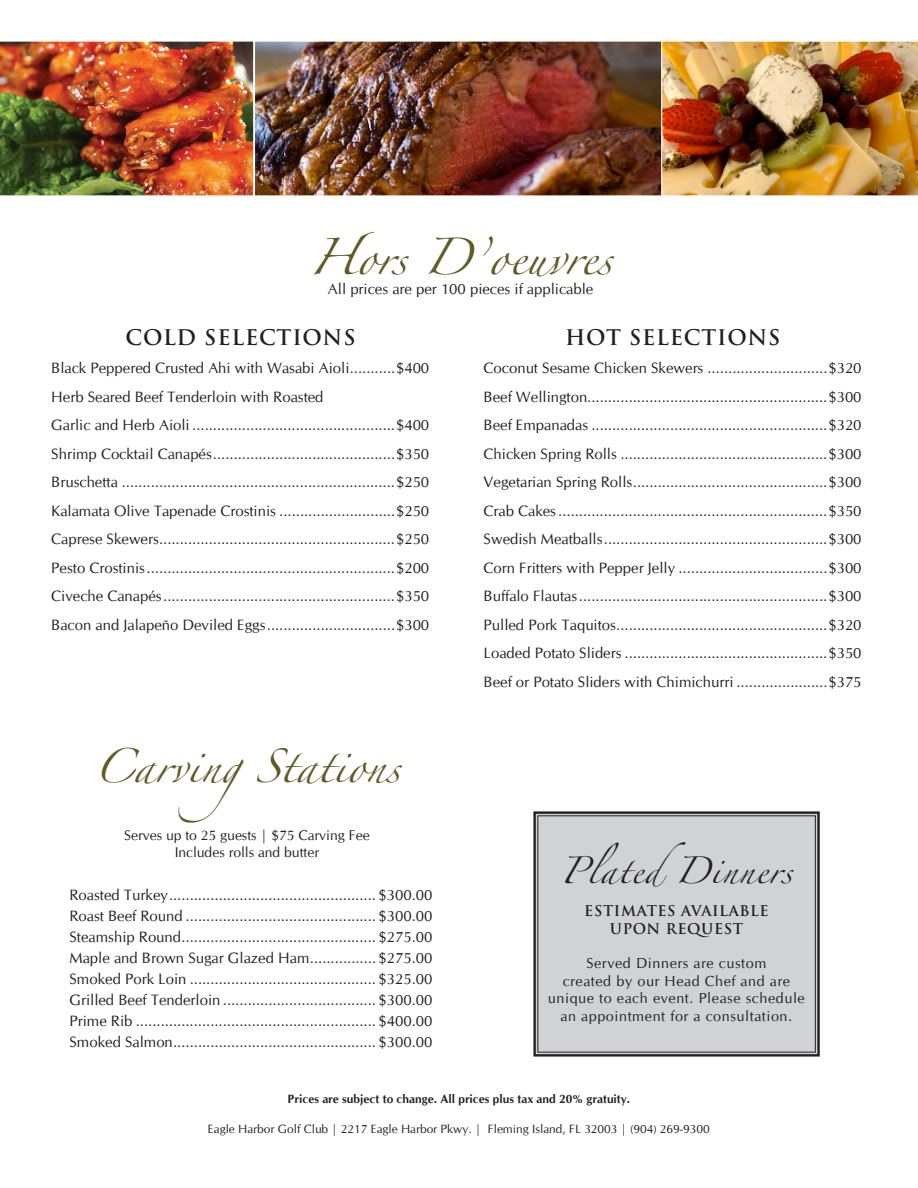
<style>
.page{position:relative;width:918px;height:1188px;background:#fff}
.page>*{position:absolute;margin:0;border:0;box-sizing:border-box;transform-origin:0 0}
.t1{font:33px "Zapfino";color:#605a25}
.t2{font:30.9px "Zapfino";color:#605a25}
.t3{font:24.15px "Zapfino";letter-spacing:.04em;color:#231f20}
.t4{font:700 21px "Trajan Pro";letter-spacing:.04em;color:#231f20}
.t5{font:15px/28.5px "CG Omega";color:#231f20;text-align:justify}
.t6{font:14.55px/17.4px "CG Omega";letter-spacing:.04em;color:#231f20;text-align:center}
.t7{font:700 14.55px/17.4px "Trajan Pro";letter-spacing:.04em;color:#231f20;text-align:center}
.t8{font:14.1px/16.8px "CG Omega";color:#231f20;text-align:center}
.t9{font:12px "CG Omega";color:#231f20}
.t10{font:700 12px "CG Omega";color:#231f20}
</style>
<div class="page">
<img style="left:256px;top:42px;width:403px;height:152px">
<img style="left:0;top:41px;width:254px;height:155px">
<img style="left:659px;top:41px;width:259px;height:155px">
<div style="left:254px;top:40px;width:408px;height:156px;border:1px solid #fff"></div>
<div style="left:533px;top:811px;width:287px;height:246px;background:#d1d2d4"></div>
<div style="left:537px;top:815px;width:279px;height:238px;border:1px solid #231f20"></div>
<h1 class="t1" style="left:309px;top:244px;width:305px">Hors D’oeuvres</h1>
<p class="t5" style="left:328px;top:275px;width:267px">All prices are per 100 pieces if applicable</p>
<h3 class="t4" style="left:125px;top:324px;width:232px">COLD SELECTIONS</h3>
<p class="t5" style="left:51px;top:354px;width:379px;text-align:left">Black Peppered Crusted Ahi with Wasabi Aioli...........$400<br>Herb Seared Beef Tenderloin with Roasted<br>Garlic and Herb Aioli .................................................$400<br>Shrimp Cocktail Canapés............................................$350<br>Bruschetta ..................................................................$250<br>Kalamata Olive Tapenade Crostinis ............................$250<br>Caprese Skewers.........................................................$250<br>Pesto Crostinis............................................................$200<br>Civeche Canapés........................................................$350<br>Bacon and Jalapeño Deviled Eggs...............................$300</p>
<h2 class="t2" style="left:94px;top:754px;width:308px">CarvingStations</h2>
<p class="t8" style="left:124px;top:827px;width:247px">Serves up to 25 guests | $75 Carving Fee<br>Includes rolls and butter</p>
<p class="t5" style="left:70px;top:885px;width:364px;line-height:21px">Roasted Turkey.................................................. $300.00<br>Roast Beef Round .............................................. $300.00<br>Steamship Round............................................... $275.00<br>Maple and Brown Sugar Glazed Ham................ $275.00<br>Smoked Pork Loin ............................................. $325.00<br>Grilled Beef Tenderloin ..................................... $300.00<br>Prime Rib .......................................................... $400.00<br>Smoked Salmon................................................. $300.00</p>
<h3 class="t4" style="left:565px;top:324px;width:217px">HOT SELECTIONS</h3>
<p class="t5" style="left:484px;top:354px;width:379px">Coconut Sesame Chicken Skewers .............................$320<br>Beef Wellington..........................................................$300<br>Beef Empanadas .........................................................$320<br>Chicken Spring Rolls ..................................................$300<br>Vegetarian Spring Rolls...............................................$300<br>Crab Cakes.................................................................$350<br>Swedish Meatballs......................................................$300<br>Corn Fritters with Pepper Jelly ....................................$300<br>Buffalo Flautas............................................................$300<br>Pulled Pork Taquitos...................................................$320<br>Loaded Potato Sliders .................................................$350<br>Beef or Potato Sliders with Chimichurri ......................$375</p>
<h3 class="t3" style="left:561px;top:861px;width:233px">PlatedDinners</h3>
<p class="t7" style="left:584px;top:903px;width:186px">ESTIMATES AVAILABLE<br>UPON REQUEST</p>
<p class="t6" style="left:548px;top:955px;width:258px">Served Dinners are custom<br>created by our Head Chef and are unique to each event. Please schedule an appointment for a consultation.</p>
<p class="t10" style="left:288px;top:1091px;width:344px">Prices are subject to change. All prices plus tax and 20% gratuity.</p>
<p class="t9" style="left:208px;top:1121px;width:503px">Eagle Harbor Golf Club | 2217 Eagle Harbor Pkwy. | Fleming Island, FL 32003 | (904) 269-9300</p>
</div>
